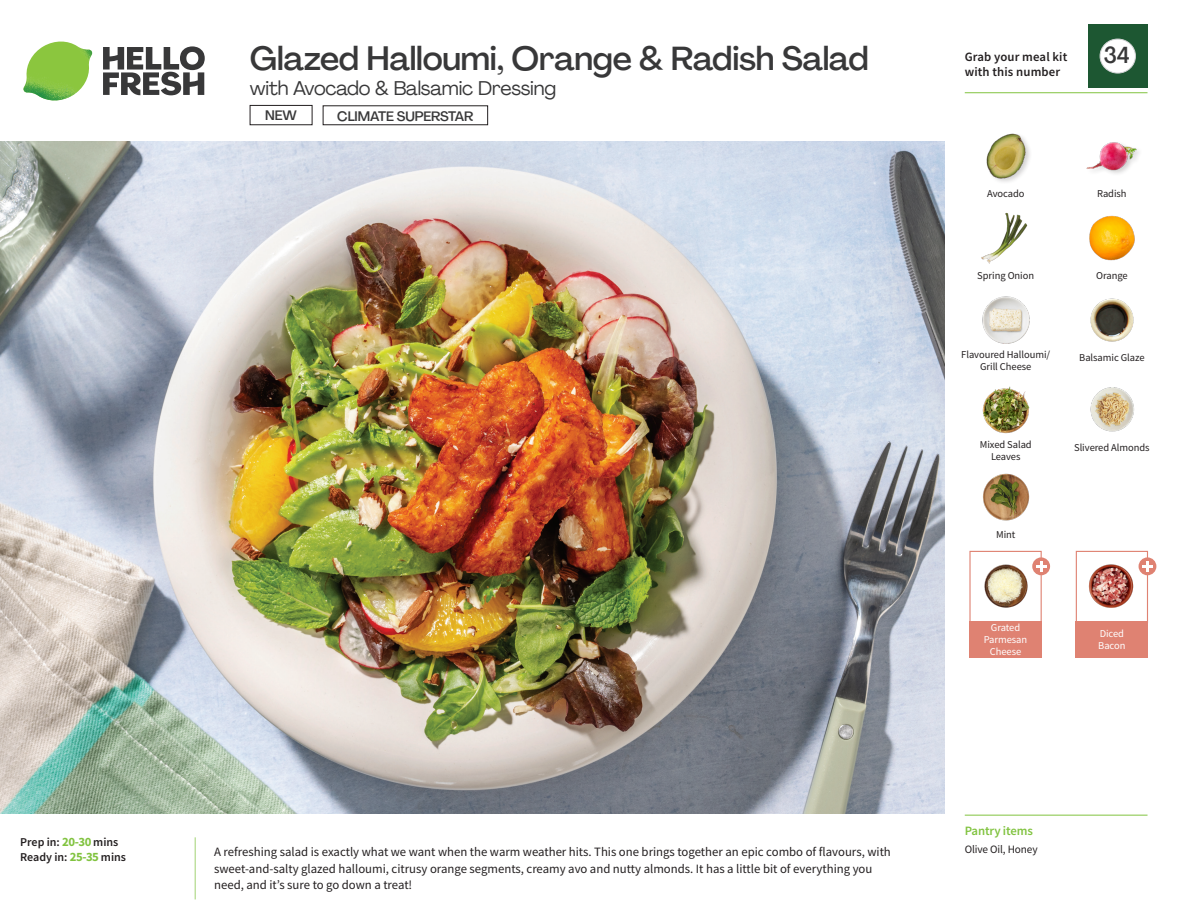
<style>
.page{position:relative;width:1188px;height:918px;background:#fff}
.page>*{position:absolute;margin:0;border:0;box-sizing:border-box;transform-origin:0 0}
._15_Titel_UK{font:500 33px "Agrandir";letter-spacing:-.01em;color:#383839}
._002_Label_Nr{font:500 22.8px "Agrandir";color:#383839;scale:.94 1}
._15_Titel_UK-2{font:19.5px "Agrandir";letter-spacing:-.01em;color:#383839}
.t1{font:500 13.5px "Agrandir";letter-spacing:-.01em;color:#383839}
.Step_6_Text_AU{font:12.75px/16.5px "Source Sans Pro";color:#231f20}
.t2{font:600 12.75px/15px "Source Sans Pro";letter-spacing:.01em;color:#231f20}
._04_Headers_Front{font:600 12.75px "Source Sans Pro";letter-spacing:-.01em;color:#81c340}
._04_Intro{font:600 12px "Source Sans Pro";color:#231f20}
._05_Pantry{font:11.25px "Source Sans Pro";letter-spacing:-.01em;color:#231f20}
._18_FRONT_ingredients{font:10.5px/12px "Source Sans Pro";letter-spacing:-.005em;color:#231f20;text-align:center}
._18_FRONT_ingredients-2{font:10.5px/12px "Source Sans Pro";letter-spacing:-.005em;color:#fff}
.s1{font-weight:700;font-size:12.75px;color:#81c340}
</style>
<div class="page">
<svg style="left:103px;top:46px;width:102px;height:49px"></svg>
<img style="left:23px;top:42px;width:69px;height:59px">
<img style="left:0;top:142px;width:945px;height:672px">
<div style="left:250px;top:105px;width:62px;height:20px;border:1px solid #231f20"></div>
<div style="left:323px;top:106px;width:165px;height:19px;border:1px solid #231f20"></div>
<div style="left:1076px;top:551px;width:72px;height:72px;border:1px solid #df8272"></div>
<div style="left:1076px;top:621px;width:72px;height:37px;background:#df8272"></div>
<div style="left:969px;top:621px;width:73px;height:37px;background:#df8272"></div>
<img style="left:1088px;top:564px;width:46px;height:44px">
<div style="left:969px;top:551px;width:73px;height:72px;border:1px solid #df8272"></div>
<img style="left:984px;top:564px;width:50px;height:44px">
<div style="left:1032px;top:557px;width:18px;height:18px;background:#df8272;border-radius:50%"></div>
<svg style="left:1036px;top:561px;width:10px;height:11px"></svg>
<img style="left:1090px;top:298px;width:44px;height:44px">
<img style="left:1090px;top:387px;width:44px;height:45px">
<img style="left:982px;top:386px;width:48px;height:48px">
<img style="left:983px;top:473px;width:47px;height:48px">
<img style="left:982px;top:296px;width:48px;height:48px">
<img style="left:981px;top:212px;width:47px;height:52px">
<img style="left:1089px;top:215px;width:46px;height:46px">
<img style="left:986px;top:133px;width:44px;height:48px">
<img style="left:1086px;top:142px;width:53px;height:32px">
<div style="left:1139px;top:557px;width:17px;height:18px;background:#df8272;border-radius:50%"></div>
<svg style="left:1142px;top:561px;width:11px;height:11px"></svg>
<hr style="left:965px;top:815px;width:183px;height:1px;background:#81c340">
<hr style="left:965px;top:92px;width:183px;height:1px;background:#81c340">
<div style="left:1088px;top:24px;width:60px;height:64px;background:#1d5732"></div>
<div style="left:1100px;top:39px;width:35px;height:34px;background:#fff;border-radius:50%"></div>
<div style="left:1100px;top:39px;width:36px;height:34px;border:1px solid #d1d2d4;border-radius:50%"></div>
<p class="_04_Intro" style="left:20px;top:834px;width:100px">Prep in: <span class="s1">20-30</span> mins</p>
<p class="_04_Intro" style="left:20px;top:849px;width:107px">Ready in: <span class="s1">25-35</span> mins</p>
<p class="_15_Titel_UK" style="left:250px;top:38px;width:620px">Glazed Halloumi, Orange &amp; Radish Salad</p>
<p class="_15_Titel_UK-2" style="left:250px;top:76px;width:308px">with Avocado &amp; Balsamic Dressing</p>
<p class="t1" style="left:265px;top:107px;width:33px">NEW</p>
<p class="t1" style="left:337px;top:107px;width:138px">CLIMATE SUPERSTAR</p>
<p class="Step_6_Text_AU" style="left:214px;top:844px;width:678px">A refreshing salad is exactly what we want when the warm weather hits. This one brings together an epic combo of flavours, with sweet-and-salty glazed halloumi, citrusy orange segments, creamy avo and nutty almonds. It has a little bit of everything you need, and it’s sure to go down a treat!</p>
<p class="t2" style="left:965px;top:49px;width:104px">Grab your meal kit with this number</p>
<p class="_002_Label_Nr" style="left:1104px;top:41px;width:29px">34</p>
<p class="_18_FRONT_ingredients" style="left:987px;top:188px;width:39px">Avocado</p>
<p class="_18_FRONT_ingredients" style="left:1097px;top:188px;width:31px">Radish</p>
<p class="_18_FRONT_ingredients" style="left:977px;top:270px;width:58px">Spring Onion</p>
<p class="_18_FRONT_ingredients" style="left:961px;top:349px;width:90px">Flavoured Halloumi/<br>Grill Cheese</p>
<p class="_18_FRONT_ingredients" style="left:1096px;top:270px;width:33px">Orange</p>
<p class="_18_FRONT_ingredients" style="left:1079px;top:352px;width:67px">Balsamic Glaze</p>
<p class="_18_FRONT_ingredients" style="left:980px;top:439px;width:53px">Mixed Salad<br>Leaves</p>
<p class="_18_FRONT_ingredients" style="left:1074px;top:441px;width:77px">Slivered Almonds</p>
<p class="_18_FRONT_ingredients" style="left:996px;top:529px;width:21px">Mint</p>
<p class="_18_FRONT_ingredients-2" style="left:984px;top:622px;width:45px;text-align:center">Grated<br>Parmesan<br>Cheese</p>
<p class="_18_FRONT_ingredients-2" style="left:1098px;top:627px;width:29px">Diced<br>Bacon</p>
<p class="_04_Headers_Front" style="left:965px;top:822px;width:70px">Pantry items</p>
<p class="_05_Pantry" style="left:965px;top:842px;width:75px">Olive Oil, Honey</p>
</div>
